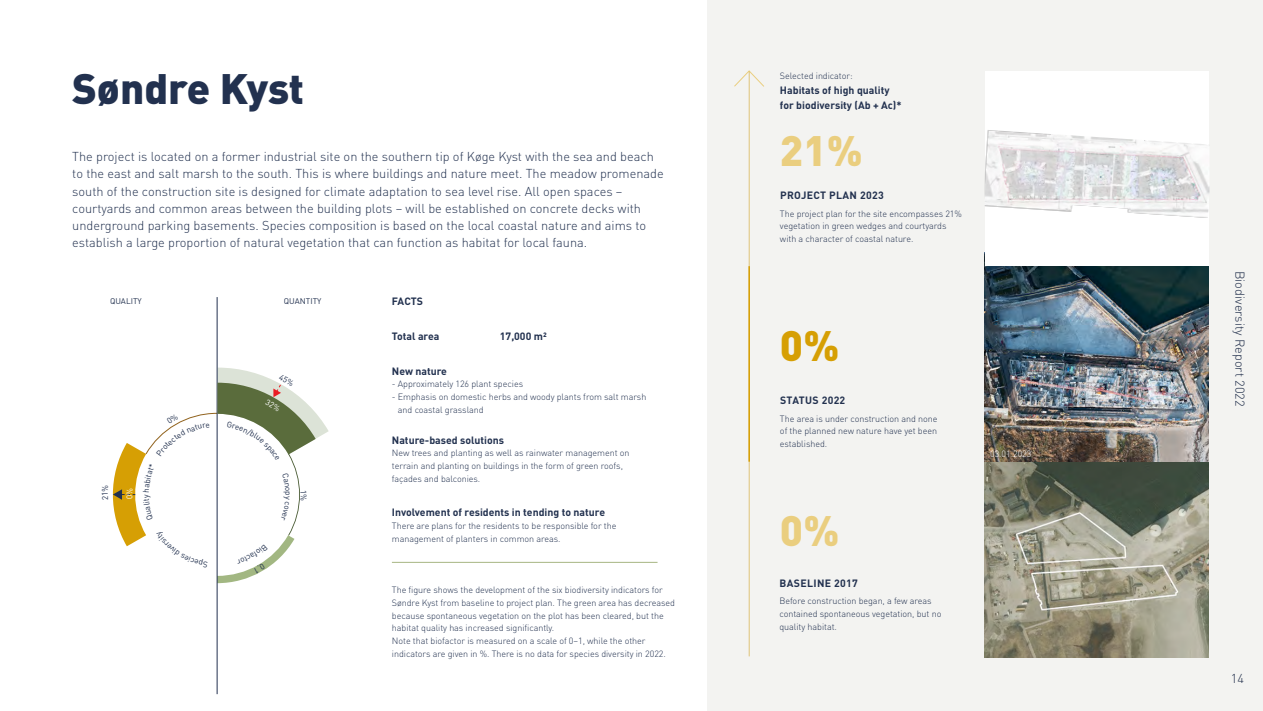
<style>
.page{position:relative;width:1263px;height:711px;background:#fff}
.page>*{position:absolute;margin:0;border:0;box-sizing:border-box;transform-origin:0 0}
.t1{font:900 42px "DIN Pro";color:#22314f}
.t2{font:900 42px "DIN Pro";color:#eace7f}
.t3{font:900 42px "DIN Pro";color:#d69f04}
.t4{font:300 12.75px/17.2px "DIN Pro";color:#22314f}
.t5{font:700 10.5px/15px "DIN Pro";color:#22314f}
.t6{font:700 10.5px "DIN Pro";letter-spacing:.035em;color:#22314f}
.t7{font:700 10.5px "DIN Pro";letter-spacing:.025em;color:#22314f}
.t8{font:300 9px/12.8px "DIN Pro";letter-spacing:-.005em;color:#22314f}
.t9{font:300 9px "DIN Pro";letter-spacing:-.005em;color:#fff}
.t10{font:8.25px "DIN Pro";color:#22314f}
.t11{font:8.1px "DIN Pro";color:#22314f}
</style>
<div class="page">
<div style="left:707px;top:0;width:556px;height:710px;background:#f3f3f1"></div>
<hr style="left:392px;top:561px;width:265px;height:1px;background:#a7b683">
<hr style="left:217px;top:297px;width:1px;height:396px;background:#22314f">
<img style="left:985px;top:252px;width:224px;height:405px">
<div style="left:985px;top:71px;width:223px;height:195px;background:#fff"></div>
<img style="left:985px;top:130px;width:224px;height:103px">
<svg style="left:734px;top:70px;width:30px;height:17px"></svg>
<hr style="left:749px;top:72px;width:1px;height:584px;background:#eace7f">
<hr style="left:748px;top:266px;width:2px;height:195px;background:#d69f04">
<svg style="left:112px;top:367px;width:217px;height:215px"></svg>
<h1 class="t1" style="left:72px;top:60px;width:234px">Søndre Kyst</h1>
<p class="t4" style="left:72px;top:147px;width:593px">The project is located on a former industrial site on the southern tip of Køge Kyst with the sea and beach to the east and salt marsh to the south. This is where buildings and nature meet. The meadow promenade south of the construction site is designed for climate adaptation to sea level rise. All open spaces – courtyards and common areas between the building plots – will be established on concrete decks with underground parking basements. Species composition is based on the local coastal nature and aims to establish a large proportion of natural vegetation that can function as habitat for local fauna.</p>
<p class="t11" style="left:110px;top:295px;width:33px">QUALITY</p>
<p class="t11" style="left:284px;top:295px;width:39px">QUANTITY</p>
<p class="t10" style="left:99px;top:495px;width:6px;rotate:-90deg">1</p>
<p class="t5" style="left:392px;top:293px;width:33px">FACTS</p>
<p class="t5" style="left:392px;top:328px;width:49px">Total area</p>
<p class="t5" style="left:500px;top:328px;width:48px">17,000 m²</p>
<p class="t5" style="left:392px;top:362px;width:57px">New nature</p>
<p class="t8" style="left:392px;top:377px;width:133px">- Approximately 126 plant species</p>
<p class="t8" style="left:398px;top:390px;width:250px;text-indent:-6px">- Emphasis on domestic herbs and woody plants from salt marsh and coastal grassland</p>
<p class="t5" style="left:392px;top:431px;width:114px">Nature-based solutions</p>
<p class="t8" style="left:392px;top:446px;width:239px">New trees and planting as well as rainwater management on terrain and planting on buildings in the form of green roofs, façades and balconies.</p>
<p class="t5" style="left:392px;top:504px;width:215px">Involvement of residents in tending to nature</p>
<p class="t8" style="left:392px;top:519px;width:226px">There are plans for the residents to be responsible for the management of planters in common areas.</p>
<p class="t8" style="left:392px;top:582px;width:285px">The figure shows the development of the six biodiversity indicators for Søndre Kyst from baseline to project plan. The green area has decreased because spontaneous vegetation on the plot has been cleared, but the habitat quality has increased significantly.<br>Note that biofactor is measured on a scale of 0–1, while the other indicators are given in %. There is no data for species diversity in 2022.</p>
<p class="t8" style="left:780px;top:69px;width:74px">Selected indicator:</p>
<p class="t5" style="left:780px;top:82px;width:123px">Habitats of high quality for biodiversity (Ab + Ac)*</p>
<h1 class="t2" style="left:780px;top:122px;width:84px">21%</h1>
<p class="t6" style="left:780px;top:188px;width:105px">PROJECT PLAN 2023</p>
<p class="t8" style="left:780px;top:206px;width:183px">The project plan for the site encompasses 21% vegetation in green wedges and courtyards with a character of coastal nature.</p>
<h1 class="t3" style="left:780px;top:316px;width:61px">0%</h1>
<p class="t7" style="left:780px;top:393px;width:67px">STATUS 2022</p>
<p class="t8" style="left:780px;top:411px;width:159px;text-align:justify">The area is under construction and none of the planned new nature have yet been established.</p>
<h1 class="t2" style="left:780px;top:501px;width:61px">0%</h1>
<p class="t6" style="left:779px;top:575px;width:80px">BASELINE 2017</p>
<p class="t8" style="left:779px;top:593px;width:163px">Before construction began, a few areas contained spontaneous vegetation, but no quality habitat.</p>
<p class="t9" style="left:990px;top:448px;width:43px">03.01.2023</p>
<h2 class="t4" style="left:1249px;top:270px;width:137px;rotate:90deg">Biodiversity Report 2022</h2>
<h2 class="t4" style="left:1231px;top:669px;width:15px">14</h2>
</div>
